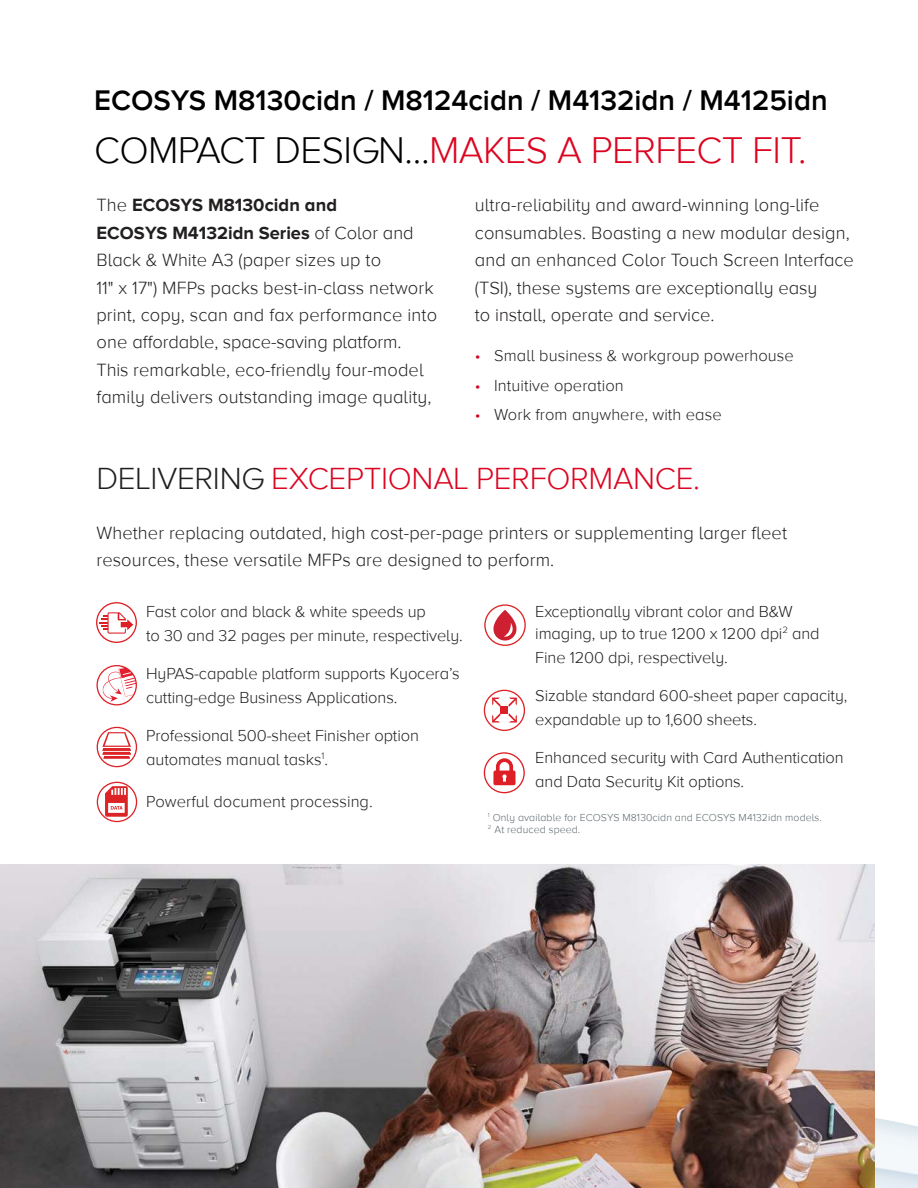
<style>
.page{position:relative;width:918px;height:1188px;background:#fff}
.page>*{position:absolute;margin:0;border:0;box-sizing:border-box;transform-origin:0 0}
.t1{font:300 38.4px "Proxima Nova A";letter-spacing:-.015em;color:#db0521}
.t2{font:300 31.5px "Proxima Nova A";letter-spacing:-.01em;color:#db0521}
.t3{font:600 29.25px "Proxima Nova A";color:#000}
.t4{font:300 18.3px/27.5px "Proxima Nova A";letter-spacing:.005em;color:#221f1f}
.t5{font:300 16.5px/23.7px "Proxima Nova A";letter-spacing:-.005em;color:#221f1f}
.t6{font:300 10.5px/12px "Proxima Nova A";letter-spacing:.01em;color:#5a676c}
.s1{color:#000}
.s2{font-weight:700}
.s3{color:#db0521}
.s4{color:#221f1f}
</style>
<div class="page">
<svg style="left:96px;top:602px;width:41px;height:41px"></svg>
<svg style="left:97px;top:782px;width:40px;height:40px"></svg>
<div style="left:97px;top:782px;width:40px;height:40px;border:1px solid #dd2228;border-radius:50%"></div>
<svg style="left:105px;top:786px;width:23px;height:31px"></svg>
<svg style="left:97px;top:727px;width:39px;height:40px"></svg>
<svg style="left:102px;top:732px;width:29px;height:27px"></svg>
<div style="left:97px;top:727px;width:40px;height:40px;border:1px solid #dd2228;border-radius:50%"></div>
<svg style="left:97px;top:666px;width:39px;height:39px"></svg>
<svg style="left:103px;top:666px;width:33px;height:36px"></svg>
<div style="left:96px;top:665px;width:41px;height:40px;border:1px solid #dd2228;border-radius:50%"></div>
<svg style="left:485px;top:605px;width:40px;height:40px"></svg>
<svg style="left:493px;top:610px;width:24px;height:31px"></svg>
<div style="left:484px;top:604px;width:42px;height:42px;border:1px solid #dd2628;border-radius:50%"></div>
<div style="left:484px;top:690px;width:41px;height:41px;border:1px solid #dd2628;border-radius:50%"></div>
<div style="left:501px;top:706px;width:7px;height:8px;background:#dc2027"></div>
<svg style="left:508px;top:698px;width:9px;height:9px"></svg>
<svg style="left:492px;top:698px;width:9px;height:9px"></svg>
<svg style="left:508px;top:713px;width:9px;height:10px"></svg>
<svg style="left:492px;top:713px;width:9px;height:10px"></svg>
<svg style="left:484px;top:752px;width:41px;height:41px"></svg>
<img style="left:0;top:864px;width:875px;height:324px">
<h3 class="t3" style="left:94px;top:88px;width:735px">ECOSYS M8130cidn / M8124cidn / M4132idn / M4125idn</h3>
<h1 class="t1" style="left:94px;top:134px;width:714px"><span class="s1">COMPACT DESIGN…</span>MAKES A PERFECT FIT.</h1>
<p class="t4" style="left:96px;top:193px;width:342px">The <span class="s2">ECOSYS M8130cidn and<br>ECOSYS M4132idn Series</span> of Color and Black &amp; White A3 (paper sizes up to<br>11" x 17") MFPs packs best-in-class network print, copy, scan and fax performance into one affordable, space-saving platform.<br>This remarkable, eco-friendly four-model family delivers outstanding image quality,</p>
<p class="t4" style="left:475px;top:193px;width:380px">ultra-reliability and award-winning long-life consumables. Boasting a new modular design, and an enhanced Color Touch Screen Interface (TSI), these systems are exceptionally easy<br>to install, operate and service.</p>
<p class="t5" style="left:475px;top:345px;width:320px"><span class="s3">•</span> Small business &amp; workgroup powerhouse</p>
<p class="t5" style="left:475px;top:374px;width:150px"><span class="s3">•</span> Intuitive operation</p>
<p class="t5" style="left:475px;top:403px;width:248px"><span class="s3">•</span> Work from anywhere, with ease</p>
<h2 class="t2" style="left:96px;top:466px;width:605px"><span class="s4">DELIVERING</span> EXCEPTIONAL PERFORMANCE.</h2>
<p class="t4" style="left:96px;top:519px;width:692px">Whether replacing outdated, high cost-per-page printers or supplementing larger fleet resources, these versatile MFPs are designed to perform.</p>
<p class="t5" style="left:146px;top:600px;width:318px">Fast color and black &amp; white speeds up<br>to 30 and 32 pages per minute, respectively.</p>
<p class="t5" style="left:146px;top:662px;width:315px">HyPAS-capable platform supports Kyocera’s cutting-edge Business Applications.</p>
<p class="t5" style="left:146px;top:725px;width:274px">Professional 500-sheet Finisher option automates manual tasks<sup>1</sup>.</p>
<p class="t5" style="left:146px;top:790px;width:228px">Powerful document processing.</p>
<p class="t6" style="left:488px;top:812px;width:335px"><sup>1</sup> Only available for ECOSYS M8130cidn and ECOSYS M4132idn models.<br><sup>2</sup> At reduced speed.</p>
<p class="t5" style="left:535px;top:601px;width:286px;line-height:21.9px">Exceptionally vibrant color and B&amp;W imaging, up to true 1200 x 1200 dpi<sup>2</sup> and</p>
<p class="t5" style="left:535px;top:646px;width:194px">Fine 1200 dpi, respectively.</p>
<p class="t5" style="left:535px;top:684px;width:314px">Sizable standard 600-sheet paper capacity, expandable up to 1,600 sheets.</p>
<p class="t5" style="left:535px;top:747px;width:310px">Enhanced security with Card Authentication and Data Security Kit options.</p>
</div>
